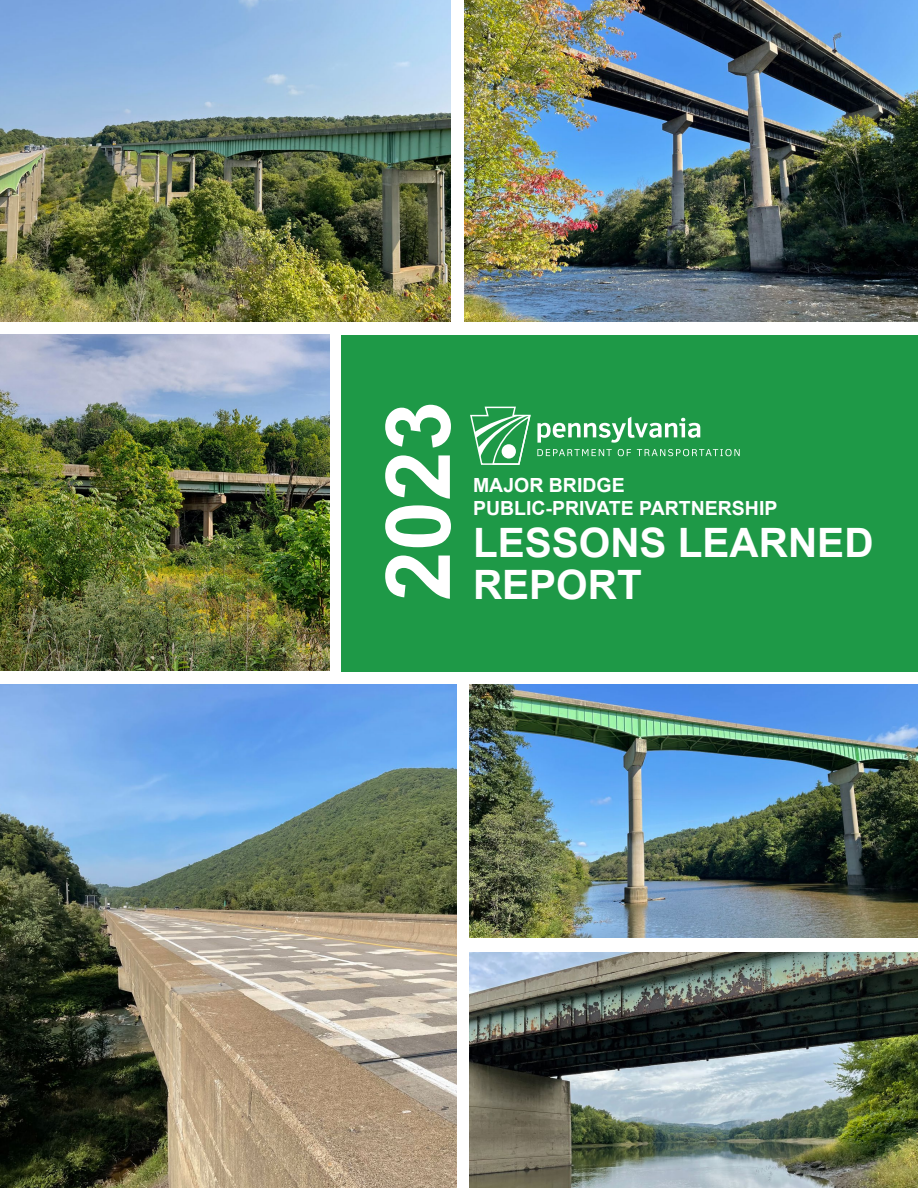
<style>
.page{position:relative;width:918px;height:1188px;background:#fff}
.page>*{position:absolute;margin:0;border:0;box-sizing:border-box;transform-origin:0 0}
.t1{font:700 90px "Arial";color:#fff}
.t2{font:700 40.5px "Arial";color:#fff}
.t3{font:700 19.5px "Arial";color:#fff}
</style>
<div class="page">
<div style="left:341px;top:335px;width:577px;height:337px;background:#1e9947"></div>
<img style="left:0;top:0;width:450px;height:322px">
<img style="left:465px;top:0;width:453px;height:322px">
<img style="left:0;top:335px;width:329px;height:336px">
<img style="left:0;top:685px;width:457px;height:503px">
<img style="left:469px;top:685px;width:449px;height:252px">
<img style="left:469px;top:953px;width:449px;height:235px">
<svg style="left:470px;top:406px;width:270px;height:59px"></svg>
<p class="t1" style="left:359px;top:601px;width:202px;rotate:-90deg">2023</p>
<p class="t3" style="left:473px;top:472px;width:153px">MAJOR BRIDGE</p>
<p class="t3" style="left:473px;top:495px;width:306px">PUBLIC-PRIVATE PARTNERSHIP</p>
<p class="t2" style="left:473px;top:516px;width:402px">LESSONS LEARNED</p>
<p class="t2" style="left:473px;top:558px;width:170px">REPORT</p>
</div>
